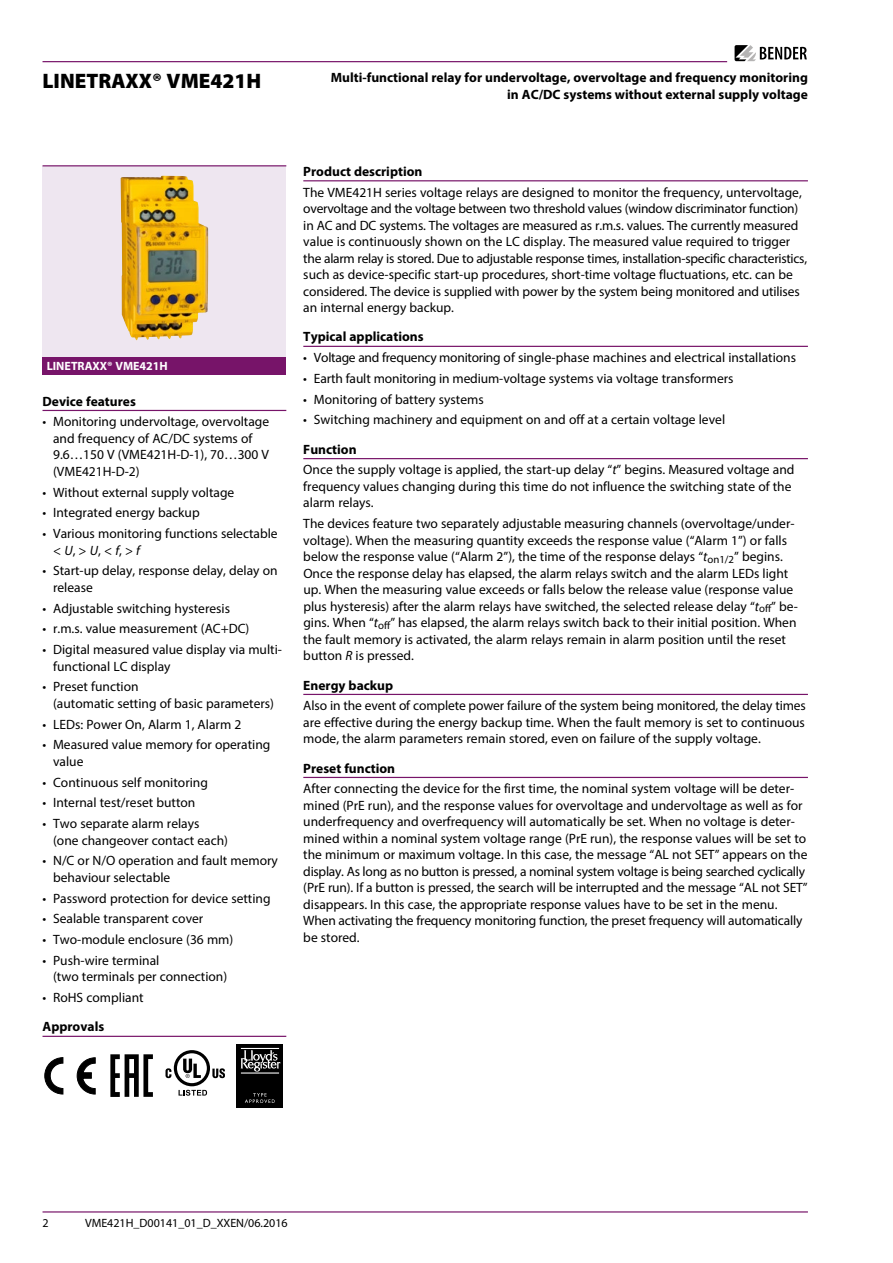
<style>
.page{position:relative;width:893px;height:1263px;background:#fff}
.page>*{position:absolute;margin:0;border:0;box-sizing:border-box;transform-origin:0 0}
.t1{font:900 21px "Myriad Pro";color:#000}
.t2{font:13.5px/16.5px "Myriad Pro";color:#000}
.t3{font:700 13.5px/16.5px "Myriad Pro";color:#000;text-align:right}
.t4{font:12px "Myriad Pro";color:#000}
.t5{font:700 12px "Myriad Pro";color:#fff}
.s1{font-style:italic}
.s2{font-weight:700}
</style>
<div class="page">
<hr style="left:43px;top:1211px;width:765px;height:1px;background:#771469">
<hr style="left:43px;top:61px;width:684px;height:1px;background:#771469">
<svg style="left:735px;top:45px;width:72px;height:16px"></svg>
<div style="left:43px;top:166px;width:243px;height:191px;background:#eee6f0"></div>
<img style="left:121px;top:176px;width:87px;height:164px">
<div style="left:43px;top:357px;width:243px;height:17px;background:#771469"></div>
<hr style="left:43px;top:410px;width:243px;height:1px;background:#771469">
<hr style="left:43px;top:1036px;width:243px;height:1px;background:#771469">
<svg style="left:45px;top:1057px;width:18px;height:37px"></svg>
<svg style="left:77px;top:1057px;width:19px;height:37px"></svg>
<svg style="left:110px;top:1054px;width:43px;height:43px"></svg>
<div style="left:174px;top:1050px;width:36px;height:36px;border:3px solid #000;border-radius:50%"></div>
<svg style="left:212px;top:1068px;width:13px;height:11px"></svg>
<svg style="left:165px;top:1068px;width:6px;height:10px"></svg>
<svg style="left:183px;top:1058px;width:18px;height:20px"></svg>
<svg style="left:179px;top:1090px;width:28px;height:6px"></svg>
<div style="left:236px;top:1044px;width:47px;height:63px;background:#000"></div>
<hr style="left:241px;top:1072px;width:38px;height:1px;background:#fff">
<hr style="left:241px;top:1048px;width:38px;height:1px;background:#fff">
<svg style="left:241px;top:1050px;width:39px;height:21px"></svg>
<svg style="left:245px;top:1093px;width:30px;height:10px"></svg>
<hr style="left:303px;top:180px;width:505px;height:1px;background:#771469">
<hr style="left:303px;top:346px;width:505px;height:1px;background:#771469">
<hr style="left:303px;top:458px;width:505px;height:1px;background:#771469">
<hr style="left:303px;top:694px;width:505px;height:1px;background:#771469">
<hr style="left:303px;top:777px;width:505px;height:1px;background:#771469">
<hr style="left:43px;top:165px;width:243px;height:1px;background:#771469">
<h1 class="t1" style="left:43px;top:69px;width:220px">LINETRAXX® VME421H</h1>
<p class="t3" style="left:331px;top:69px;width:479px">Multi-functional relay for undervoltage, overvoltage and frequency monitoring in AC/DC systems without external supply voltage</p>
<p class="t5" style="left:47px;top:358px;width:123px">LINETRAXX® VME421H</p>
<p class="t3" style="left:43px;top:392px;width:95px">Device features</p>
<p class="t2" style="left:53px;top:413px;width:218px;text-indent:-11px">• Monitoring undervoltage, overvoltage and frequency of AC/DC systems of<br>9.6…150 V (VME421H-D-1), 70…300 V (VME421H-D-2)</p>
<p class="t2" style="left:43px;top:484px;width:193px">• Without external supply voltage</p>
<p class="t2" style="left:43px;top:504px;width:159px">• Integrated energy backup</p>
<p class="t2" style="left:53px;top:525px;width:226px;text-indent:-11px">• Various monitoring functions selectable &lt; <span class="s1">U</span>, &gt; <span class="s1">U</span>, &lt; <span class="s1">f</span>, &gt; <span class="s1">f</span></p>
<p class="t2" style="left:53px;top:562px;width:226px;text-indent:-11px">• Start-up delay, response delay, delay on release</p>
<p class="t2" style="left:43px;top:600px;width:189px">• Adjustable switching hysteresis</p>
<p class="t2" style="left:43px;top:620px;width:208px">• r.m.s. value measurement (AC+DC)</p>
<p class="t2" style="left:53px;top:641px;width:230px;text-indent:-11px">• Digital measured value display via multi&shy;functional LC display</p>
<p class="t2" style="left:53px;top:678px;width:222px;text-indent:-11px">• Preset function<br>(automatic setting of basic parameters)</p>
<p class="t2" style="left:43px;top:716px;width:200px">• LEDs: Power On, Alarm 1, Alarm 2</p>
<p class="t2" style="left:53px;top:736px;width:219px;text-indent:-11px">• Measured value memory for operating value</p>
<p class="t2" style="left:43px;top:774px;width:167px">• Continuous self monitoring</p>
<p class="t2" style="left:43px;top:794px;width:154px">• Internal test/reset button</p>
<p class="t2" style="left:53px;top:815px;width:176px;text-indent:-11px">• Two separate alarm relays (one changeover contact each)</p>
<p class="t2" style="left:53px;top:852px;width:226px;text-indent:-11px">• N/C or N/O operation and fault memory behaviour selectable</p>
<p class="t2" style="left:43px;top:890px;width:230px">• Password protection for device setting</p>
<p class="t2" style="left:43px;top:910px;width:162px">• Sealable transparent cover</p>
<p class="t2" style="left:43px;top:931px;width:192px">• Two-module enclosure (36 mm)</p>
<p class="t2" style="left:53px;top:952px;width:176px;text-indent:-11px">• Push-wire terminal<br>(two terminals per connection)</p>
<p class="t2" style="left:43px;top:989px;width:103px">• RoHS compliant</p>
<p class="t3" style="left:43px;top:1018px;width:63px">Approvals</p>
<p class="t3" style="left:303px;top:163px;width:121px">Product description</p>
<p class="t2" style="left:303px;top:184px;width:505px">The VME421H series voltage relays are designed to monitor the frequency, untervoltage, overvoltage and the voltage between two threshold values (window discriminator function) in AC and DC systems. The voltages are measured as r.m.s. values. The currently measured value is continuously shown on the LC display. The measured value required to trigger the alarm relay is stored. Due to adjustable response times, installation-specific characteristics, such as device-specific start-up procedures, short-time voltage fluctuations, etc. can be considered. The device is supplied with power by the system being monitored and utilises an internal energy backup.</p>
<p class="t3" style="left:303px;top:328px;width:122px">Typical applications</p>
<p class="t2" style="left:303px;top:349px;width:494px">• Voltage and frequency monitoring of single-phase machines and electrical installations</p>
<p class="t2" style="left:303px;top:370px;width:432px">• Earth fault monitoring in medium-voltage systems via voltage transformers</p>
<p class="t2" style="left:303px;top:391px;width:182px">• Monitoring of battery systems</p>
<p class="t2" style="left:303px;top:411px;width:423px">• Switching machinery and equipment on and off at a certain voltage level</p>
<p class="t2" style="left:303px;top:439px;width:493px;line-height:20.7px"><span class="s2">Function<br></span>Once the supply voltage is applied, the start-up delay “<span class="s1">t</span>” begins. Measured voltage and</p>
<p class="t2" style="left:303px;top:478px;width:490px">frequency values changing during this time do not influence the switching state of the alarm relays.</p>
<p class="t2" style="left:303px;top:515px;width:496px">The devices feature two separately adjustable measuring channels (overvoltage/under&shy;voltage). When the measuring quantity exceeds the response value (“Alarm 1”) or falls below the response value (“Alarm 2”), the time of the response delays “<span class="s1">t</span><sub>on1/2</sub>” begins.<br>Once the response delay has elapsed, the alarm relays switch and the alarm LEDs light up. When the measuring value exceeds or falls below the release value (response value plus hysteresis) after the alarm relays have switched, the selected release delay “<span class="s1">t</span><sub>off</sub>” be&shy;gins. When “<span class="s1">t</span><sub>off</sub>” has elapsed, the alarm relays switch back to their initial position. When the fault memory is activated, the alarm relays remain in alarm position until the reset button <span class="s1">R</span> is pressed.</p>
<p class="t3" style="left:303px;top:676px;width:91px">Energy backup</p>
<p class="t2" style="left:303px;top:697px;width:504px;text-align:justify">Also in the event of complete power failure of the system being monitored, the delay times are effective during the energy backup time. When the fault memory is set to continuous mode, the alarm parameters remain stored, even on failure of the supply voltage.</p>
<p class="t3" style="left:303px;top:759px;width:93px">Preset function</p>
<p class="t2" style="left:303px;top:780px;width:506px">After connecting the device for the first time, the nominal system voltage will be deter&shy;mined (PrE run), and the response values for overvoltage and undervoltage as well as for underfrequency and overfrequency will automatically be set. When no voltage is deter&shy;mined within a nominal system voltage range (PrE run), the response values will be set to the minimum or maximum voltage. In this case, the message “AL not SET” appears on the display. As long as no button is pressed, a nominal system voltage is being searched cyclically (PrE run). If a button is pressed, the search will be interrupted and the message “AL not SET” disappears. In this case, the appropriate response values have to be set in the menu.<br>When activating the frequency monitoring function, the preset frequency will automatically be stored.</p>
<p class="t4" style="left:43px;top:1216px;width:8px">2</p>
<p class="t4" style="left:85px;top:1216px;width:204px">VME421H_D00141_01_D_XXEN/06.2016</p>
</div>
